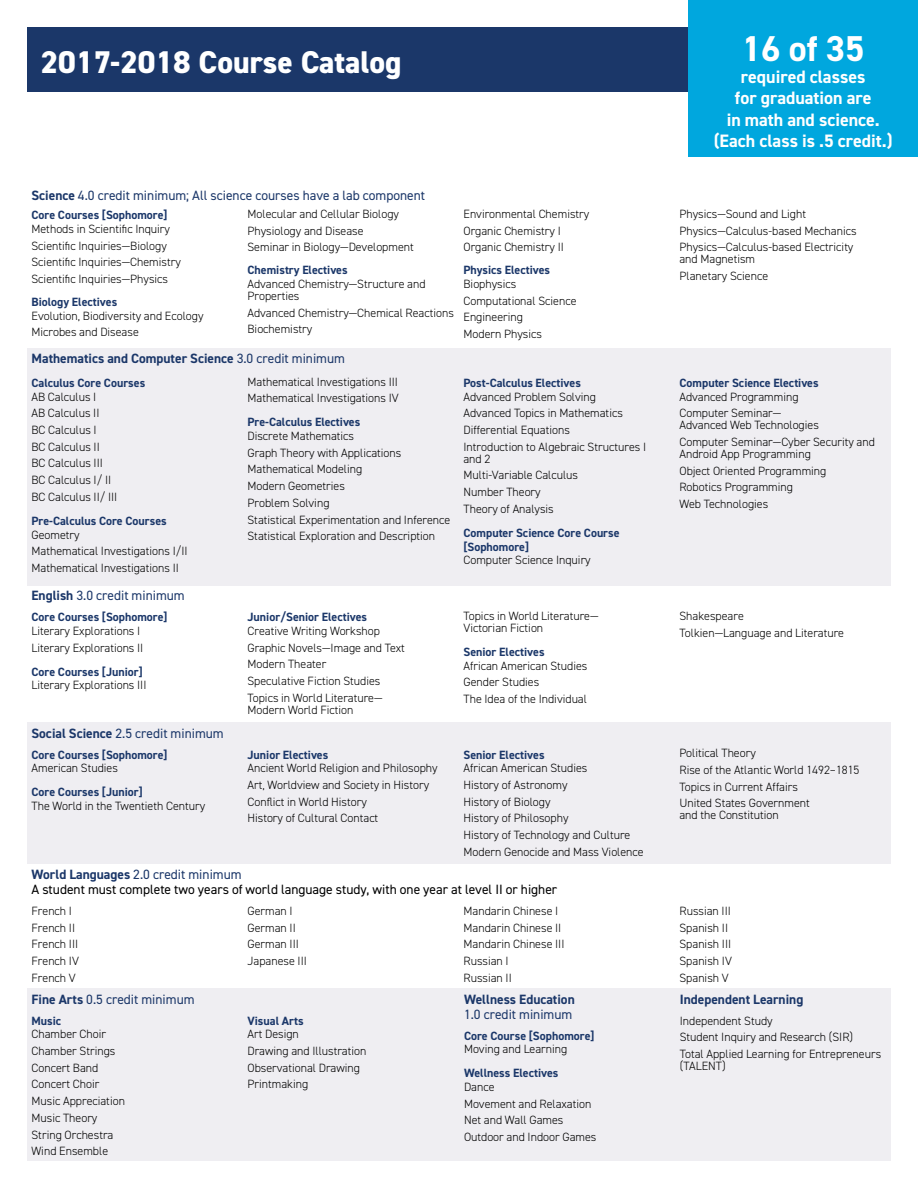
<style>
.page{position:relative;width:918px;height:1188px;background:#fff}
.page>*{position:absolute;margin:0;border:0;box-sizing:border-box;transform-origin:0 0}
.t1{font:700 36px "DIN2014";color:#fff}
.t2{font:800 31.5px "DIN2014";color:#fff}
.t3{font:700 18px/21.6px "DIN2014";color:#fff;text-align:center}
.t4{font:13.5px "DIN2014";color:#1b3769}
.t5{font:13.5px/15px "DIN2014";color:#000}
.t6{font:700 13.5px "DIN2014";color:#1b3769}
.t7{font:300 12px/16.8px "DIN2014";color:#000}
.t8{font:700 12px/13.5px "DIN2014";color:#1b3769}
.s1{font-weight:700}
.s2{font-weight:400}
.s3{font-weight:700;color:#1b3769}
.s4{color:#1b3769}
</style>
<div class="page">
<div style="left:27px;top:723px;width:864px;height:141px;background:#efeef2"></div>
<div style="left:27px;top:989px;width:864px;height:172px;background:#efeef2"></div>
<div style="left:27px;top:27px;width:864px;height:65px;background:#1b3769"></div>
<div style="left:27px;top:348px;width:864px;height:237px;background:#efeef2"></div>
<div style="left:688px;top:0;width:230px;height:157px;background:#00a7de"></div>
<h2 class="t2" style="left:40px;top:41px;width:362px">2017-2018 Course Catalog</h2>
<p class="t4" style="left:32px;top:187px;width:395px"><span class="s1">Science</span> 4.0 credit minimum; All science courses have a lab component</p>
<p class="t8" style="left:32px;top:208px;width:138px">Core Courses [Sophomore]</p>
<p class="t7" style="left:32px;top:220px;width:151px">Methods in Scientific Inquiry<br>Scientific Inquiries—Biology<br>Scientific Inquiries—Chemistry<br>Scientific Inquiries—Physics</p>
<p class="t8" style="left:32px;top:295px;width:87px">Biology Electives</p>
<p class="t7" style="left:32px;top:307px;width:174px">Evolution, Biodiversity and Ecology<br>Microbes and Disease</p>
<p class="t7" style="left:248px;top:205px;width:168px">Molecular and Cellular Biology<br>Physiology and Disease<br>Seminar in Biology—Development</p>
<p class="t8" style="left:248px;top:263px;width:102px">Chemistry Electives</p>
<p class="t7" style="left:248px;top:278px;width:180px;line-height:12px">Advanced Chemistry—Structure and<br>Properties</p>
<p class="t7" style="left:248px;top:304px;width:208px">Advanced Chemistry—Chemical Reactions<br>Biochemistry</p>
<p class="t6" style="left:32px;top:349px;width:315px">Mathematics and Computer Science <span class="s2">3.0 credit minimum</span></p>
<p class="t8" style="left:32px;top:376px;width:115px">Calculus Core Courses</p>
<p class="t7" style="left:32px;top:388px;width:87px">AB Calculus I<br>AB Calculus II<br>BC Calculus I<br>BC Calculus II<br>BC Calculus III<br>BC Calculus I/ II<br>BC Calculus II/ III</p>
<p class="t8" style="left:32px;top:514px;width:137px">Pre-Calculus Core Courses</p>
<p class="t7" style="left:32px;top:526px;width:158px">Geometry<br>Mathematical Investigations I/II<br>Mathematical Investigations II</p>
<p class="t7" style="left:248px;top:373px;width:153px">Mathematical Investigations III<br>Mathematical Investigations IV</p>
<p class="t8" style="left:248px;top:415px;width:114px">Pre-Calculus Electives</p>
<p class="t7" style="left:248px;top:428px;width:204px">Discrete Mathematics<br>Graph Theory with Applications<br>Mathematical Modeling<br>Modern Geometries<br>Problem Solving<br>Statistical Experimentation and Inference<br>Statistical Exploration and Description</p>
<p class="t4" style="left:32px;top:587px;width:155px"><span class="s1">English</span> 3.0 credit minimum</p>
<p class="t8" style="left:32px;top:610px;width:138px">Core Courses [Sophomore]</p>
<p class="t7" style="left:32px;top:622px;width:113px">Literary Explorations I<br>Literary Explorations II</p>
<p class="t8" style="left:32px;top:665px;width:113px">Core Courses [Junior]</p>
<p class="t7" style="left:32px;top:677px;width:117px">Literary Explorations III</p>
<p class="t4" style="left:32px;top:724px;width:194px"><span class="s1">Social Science</span> 2.5 credit minimum</p>
<p class="t8" style="left:32px;top:748px;width:138px">Core Courses [Sophomore]</p>
<p class="t7" style="left:32px;top:760px;width:88px">American Studies</p>
<p class="t8" style="left:32px;top:785px;width:113px">Core Courses [Junior]</p>
<p class="t7" style="left:32px;top:797px;width:175px">The World in the Twentieth Century</p>
<p class="t8" style="left:248px;top:610px;width:121px">Junior/Senior Electives</p>
<p class="t7" style="left:248px;top:622px;width:159px">Creative Writing Workshop<br>Graphic Novels—Image and Text<br>Modern Theater<br>Speculative Fiction Studies<br>Topics in World Literature—</p>
<p class="t7" style="left:248px;top:701px;width:108px">Modern World Fiction</p>
<p class="t8" style="left:248px;top:748px;width:82px">Junior Electives</p>
<p class="t7" style="left:248px;top:760px;width:192px">Ancient World Religion and Philosophy<br>Art, Worldview and Society in History<br>Conflict in World History<br>History of Cultural Contact</p>
<p class="t7" style="left:464px;top:205px;width:127px">Environmental Chemistry<br>Organic Chemistry I<br>Organic Chemistry II</p>
<p class="t8" style="left:464px;top:263px;width:88px">Physics Electives</p>
<p class="t7" style="left:464px;top:275px;width:114px">Biophysics<br>Computational Science<br>Engineering<br>Modern Physics</p>
<p class="t8" style="left:464px;top:376px;width:119px">Post-Calculus Electives</p>
<p class="t7" style="left:464px;top:388px;width:184px">Advanced Problem Solving<br>Advanced Topics in Mathematics<br>Differential Equations<br>Introduction to Algebraic Structures I</p>
<p class="t7" style="left:464px;top:450px;width:116px">and 2<br>Multi-Variable Calculus<br>Number Theory<br>Theory of Analysis</p>
<p class="t8" style="left:464px;top:526px;width:158px">Computer Science Core Course [Sophomore]</p>
<p class="t7" style="left:464px;top:552px;width:129px">Computer Science Inquiry</p>
<p class="t7" style="left:464px;top:610px;width:137px;line-height:12px">Topics in World Literature—<br>Victorian Fiction</p>
<p class="t8" style="left:464px;top:645px;width:83px">Senior Electives</p>
<p class="t7" style="left:464px;top:657px;width:125px">African American Studies<br>Gender Studies<br>The Idea of the Individual</p>
<p class="t8" style="left:464px;top:748px;width:83px">Senior Electives</p>
<p class="t7" style="left:464px;top:760px;width:182px">African American Studies<br>History of Astronomy<br>History of Biology<br>History of Philosophy<br>History of Technology and Culture<br>Modern Genocide and Mass Violence</p>
<h1 class="t1" style="left:742px;top:25px;width:124px">16 of 35</h1>
<h3 class="t3" style="left:714px;top:65px;width:180px">required classes<br>for graduation are<br>in math and science. (Each class is .5 credit.)</h3>
<p class="t7" style="left:680px;top:205px;width:179px">Physics—Sound and Light<br>Physics—Calculus-based Mechanics<br>Physics—Calculus-based Electricity</p>
<p class="t7" style="left:680px;top:251px;width:90px">and Magnetism<br>Planetary Science</p>
<p class="t8" style="left:680px;top:376px;width:141px">Computer Science Electives</p>
<p class="t7" style="left:680px;top:388px;width:121px">Advanced Programming<br>Computer Seminar—</p>
<p class="t7" style="left:680px;top:417px;width:197px">Advanced Web Technologies<br>Computer Seminar—Cyber Security and</p>
<p class="t7" style="left:680px;top:446px;width:148px">Android App Programming<br>Object Oriented Programming<br>Robotics Programming<br>Web Technologies</p>
<p class="t7" style="left:680px;top:607px;width:166px">Shakespeare<br>Tolkien—Language and Literature</p>
<p class="t7" style="left:680px;top:745px;width:182px">Political Theory<br>Rise of the Atlantic World 1492–1815<br>Topics in Current Affairs<br>United States Government</p>
<p class="t7" style="left:680px;top:807px;width:101px">and the Constitution</p>
<p class="t5" style="left:32px;top:866px;width:527px"><span class="s3">World Languages</span> <span class="s4">2.0 credit minimum<br></span>A student must complete two years of world language study, with one year at level II or higher</p>
<p class="t7" style="left:32px;top:902px;width:49px">French I<br>French II<br>French III<br>French IV<br>French V</p>
<p class="t7" style="left:248px;top:902px;width:61px">German I<br>German II<br>German III<br>Japanese III</p>
<p class="t7" style="left:464px;top:902px;width:102px">Mandarin Chinese I<br>Mandarin Chinese II<br>Mandarin Chinese III<br>Russian I<br>Russian II</p>
<p class="t7" style="left:680px;top:902px;width:54px">Russian III<br>Spanish II<br>Spanish III<br>Spanish IV<br>Spanish V</p>
<p class="t4" style="left:32px;top:991px;width:165px"><span class="s1">Fine Arts</span> 0.5 credit minimum</p>
<p class="t8" style="left:32px;top:1014px;width:31px">Music</p>
<p class="t7" style="left:32px;top:1026px;width:95px">Chamber Choir<br>Chamber Strings<br>Concert Band<br>Concert Choir<br>Music Appreciation<br>Music Theory<br>String Orchestra<br>Wind Ensemble</p>
<p class="t6" style="left:464px;top:990px;width:112px">Wellness Education</p>
<p class="t4" style="left:464px;top:1006px;width:110px">1.0 credit minimum</p>
<p class="t8" style="left:464px;top:1029px;width:132px">Core Course [Sophomore]</p>
<p class="t7" style="left:464px;top:1041px;width:105px">Moving and Learning</p>
<p class="t8" style="left:464px;top:1066px;width:96px">Wellness Electives</p>
<p class="t7" style="left:464px;top:1079px;width:134px">Dance<br>Movement and Relaxation<br>Net and Wall Games<br>Outdoor and Indoor Games</p>
<p class="t6" style="left:680px;top:990px;width:125px">Independent Learning</p>
<p class="t7" style="left:680px;top:1012px;width:203px">Independent Study<br>Student Inquiry and Research (SIR)<br>Total Applied Learning for Entrepreneurs</p>
<p class="t7" style="left:680px;top:1058px;width:47px">(TALENT)</p>
<p class="t8" style="left:248px;top:1014px;width:58px">Visual Arts</p>
<p class="t7" style="left:248px;top:1026px;width:120px">Art Design<br>Drawing and Illustration<br>Observational Drawing<br>Printmaking</p>
</div>
